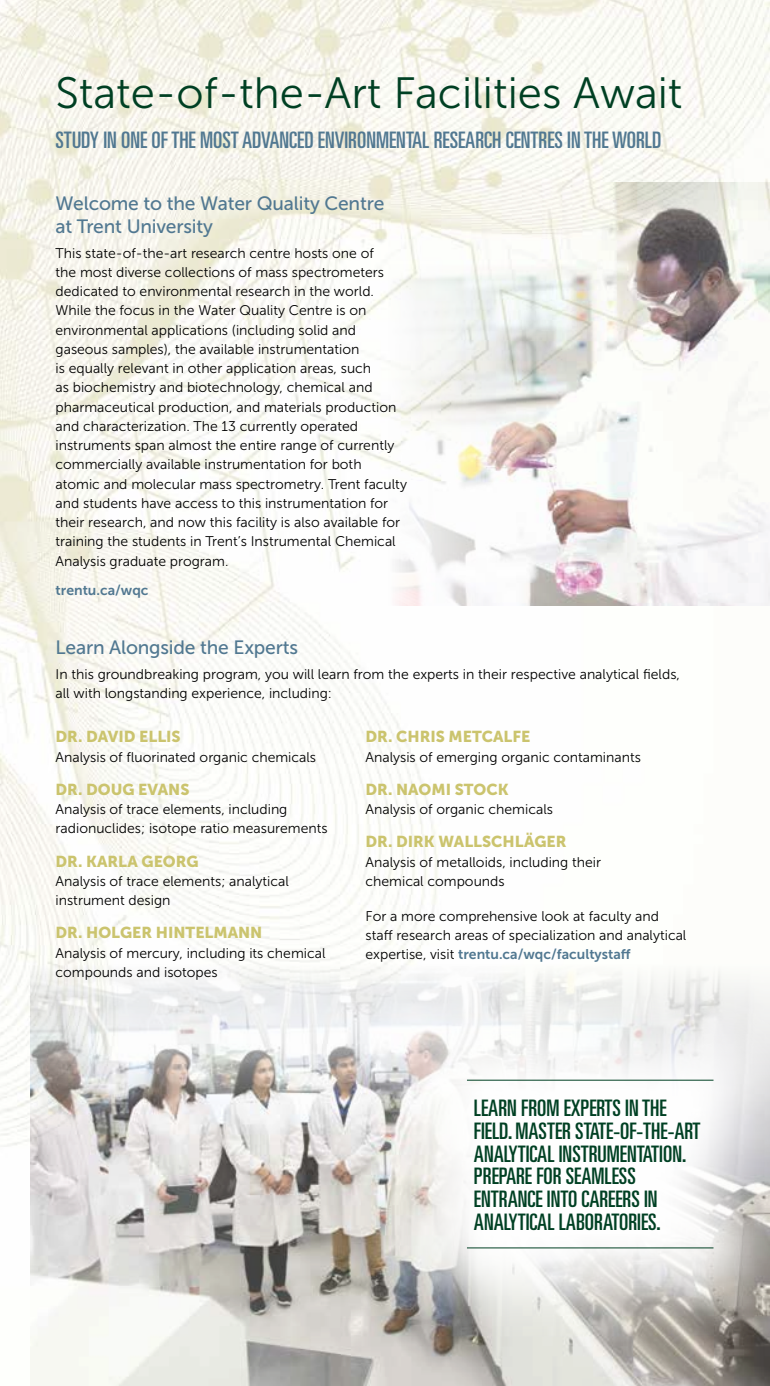
<style>
.page{position:relative;width:770px;height:1386px;background:#fff}
.page>*{position:absolute;margin:0;border:0;box-sizing:border-box;transform-origin:0 0}
.t1{font:43.75px "Museo Sans 300";color:#004023}
.t2{font:ultra-condensed 22.75px/22.8px "Univers";color:#004023}
.t3{font:ultra-condensed 22.75px "Univers";color:#517891}
.t4{font:19.25px/22.8px "Museo Sans 500";letter-spacing:-.01em;color:#517891}
.t5{font:15.75px "Museo Sans 900";color:#cbc46e}
.t6{font:14px/19.2px "Museo Sans 300";color:#000}
.t7{font:14px "Museo Sans 700";color:#517891}
.s1{font-family:"Museo Sans 300";color:#000}
</style>
<div class="page">
<img style="left:0;top:0;width:770px;height:1386px">
<img style="left:31px;top:956px;width:739px;height:430px">
<img style="left:377px;top:182px;width:393px;height:424px">
<svg style="left:370px;top:979px;width:400px;height:370px"></svg>
<hr style="left:467px;top:1080px;width:247px;height:1px;background:#004023">
<hr style="left:467px;top:1247px;width:247px;height:1px;background:#004023">
<h1 class="t1" style="left:56px;top:69px;width:629px">State-of-the-Art Facilities Await</h1>
<h2 class="t3" style="left:56px;top:127px;width:607px">STUDY IN ONE OF THE MOST ADVANCED ENVIRONMENTAL RESEARCH CENTRES IN THE WORLD</h2>
<h3 class="t4" style="left:56px;top:192px;width:330px">Welcome to the Water Quality Centre at Trent University</h3>
<p class="t6" style="left:56px;top:243px;width:353px">This state-of-the-art research centre hosts one of<br>the most diverse collections of mass spectrometers dedicated to environmental research in the world.<br>While the focus in the Water Quality Centre is on environmental applications (including solid and gaseous samples), the available instrumentation<br>is equally relevant in other application areas, such<br>as biochemistry and biotechnology, chemical and pharmaceutical production, and materials production and characterization. The 13 currently operated instruments span almost the entire range of currently commercially available instrumentation for both atomic and molecular mass spectrometry. Trent faculty and students have access to this instrumentation for their research, and now this facility is also available for training the students in Trent’s Instrumental Chemical Analysis graduate program.</p>
<p class="t7" style="left:56px;top:583px;width:95px">trentu.ca/wqc</p>
<h3 class="t4" style="left:56px;top:636px;width:244px">Learn Alongside the Experts</h3>
<p class="t6" style="left:56px;top:664px;width:626px">In this groundbreaking program, you will learn from the experts in their respective analytical fields, all with longstanding experience, including:</p>
<p class="t5" style="left:56px;top:728px;width:127px">DR. DAVID ELLIS</p>
<p class="t6" style="left:56px;top:747px;width:262px">Analysis of fluorinated organic chemicals</p>
<p class="t5" style="left:56px;top:780px;width:135px">DR. DOUG EVANS</p>
<p class="t6" style="left:56px;top:800px;width:274px">Analysis of trace elements, including radionuclides; isotope ratio measurements</p>
<p class="t5" style="left:56px;top:852px;width:145px">DR. KARLA GEORG</p>
<p class="t6" style="left:56px;top:872px;width:235px">Analysis of trace elements; analytical instrument design</p>
<p class="t5" style="left:56px;top:924px;width:208px">DR. HOLGER HINTELMANN</p>
<p class="t6" style="left:56px;top:943px;width:271px">Analysis of mercury, including its chemical compounds and isotopes</p>
<p class="t5" style="left:366px;top:728px;width:166px">DR. CHRIS METCALFE</p>
<p class="t6" style="left:366px;top:747px;width:277px">Analysis of emerging organic contaminants</p>
<p class="t5" style="left:366px;top:780px;width:145px">DR. NAOMI STOCK</p>
<p class="t6" style="left:366px;top:800px;width:189px">Analysis of organic chemicals</p>
<p class="t5" style="left:366px;top:833px;width:203px">DR. DIRK WALLSCHLÄGER</p>
<p class="t6" style="left:366px;top:852px;width:237px">Analysis of metalloids, including their chemical compounds</p>
<p class="t6" style="left:366px;top:907px;width:322px">For a more comprehensive look at faculty and staff research areas of specialization and analytical</p>
<p class="t7" style="left:366px;top:947px;width:267px"><span class="s1">expertise, visit</span> trentu.ca/wqc/facultystaff</p>
<h2 class="t2" style="left:474px;top:1097px;width:228px">LEARN FROM EXPERTS IN THE<br>FIELD. MASTER STATE-OF-THE-ART<br>ANALYTICAL INSTRUMENTATION.<br>PREPARE FOR SEAMLESS<br>ENTRANCE INTO CAREERS IN<br>ANALYTICAL LABORATORIES.</h2>
</div>
